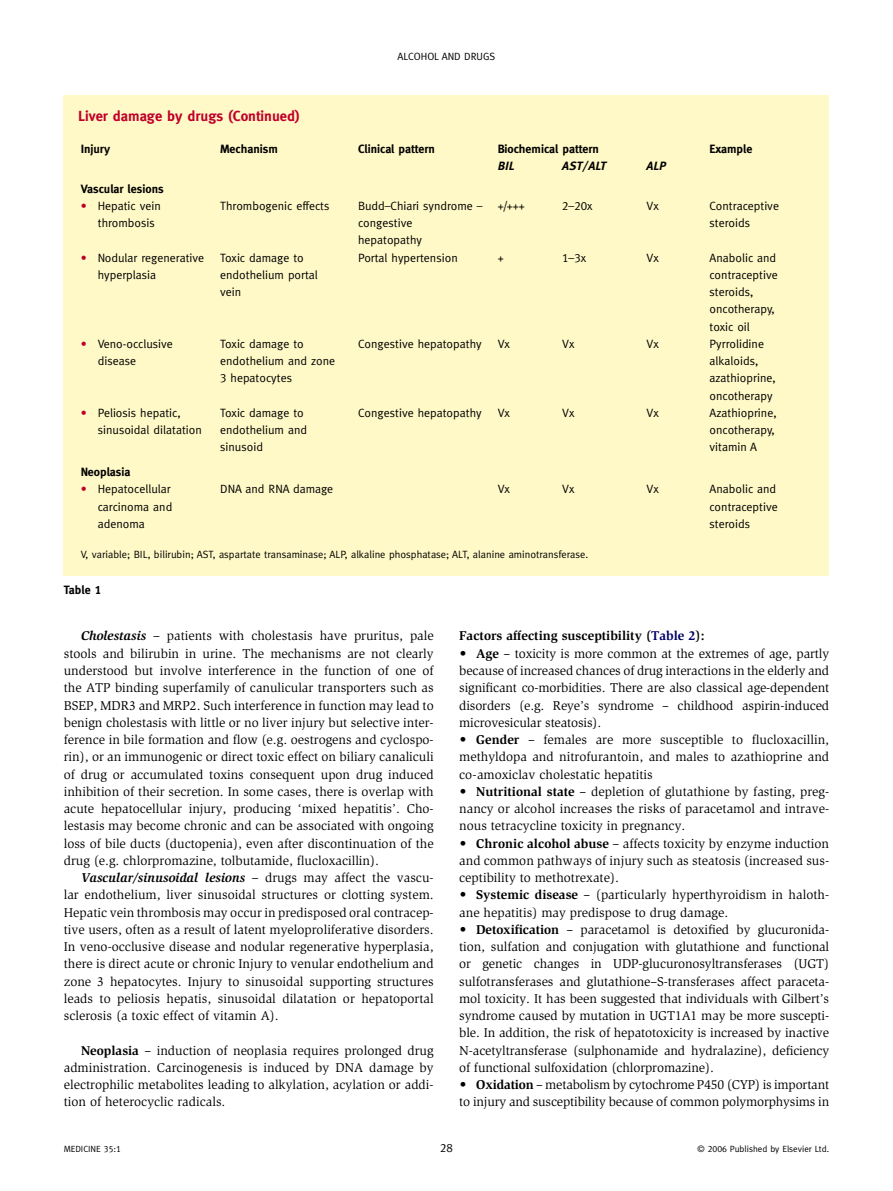
<style>
.page{position:relative;width:893px;height:1191px;background:#fff}
.page>*{position:absolute;margin:0;border:0;box-sizing:border-box;transform-origin:0 0}
.t1{font:700 14.7px "Meta Book LF";color:#c0002a}
.t2{font:13.2px/17.2px "Slimbach";color:#000;text-align:justify}
.t3{font:700 13.2px "Slimbach";color:#000}
.t4{font:12px/17.2px "Meta Book LF";color:#000}
.t5{font:700 12px "Meta Book LF";color:#000}
.t6{font:italic 700 12px "Meta Book LF";color:#000}
.t7{font:10.5px "Meta Book LF";color:#000}
.t8{font:9px "Meta Book LF";color:#000}
.s1{color:#c0002a}
.s2{font-weight:700;font-style:italic}
.s3{font-style:italic}
.s4{font-weight:700}
.s5{color:#006}
</style>
<div class="page">
<div style="left:64px;top:121px;width:765px;height:455px;background:#fff9c7"></div>
<div style="left:64px;top:96px;width:765px;height:27px;background:#fff9c7"></div>
<p class="t1" style="left:78px;top:108px;width:223px">Liver damage by drugs (Continued)</p>
<p class="t7" style="left:397px;top:50px;width:99px">Alcohol and drugs</p>
<p class="t5" style="left:81px;top:142px;width:31px">Injury</p>
<p class="t5" style="left:220px;top:142px;width:59px">Mechanism</p>
<p class="t5" style="left:358px;top:142px;width:78px">Clinical pattern</p>
<p class="t5" style="left:498px;top:142px;width:103px">Biochemical pattern</p>
<p class="t5" style="left:709px;top:142px;width:44px">Example</p>
<p class="t6" style="left:498px;top:159px;width:18px">BIL</p>
<p class="t6" style="left:562px;top:159px;width:46px">AST/ALT</p>
<p class="t6" style="left:646px;top:159px;width:21px">ALP</p>
<p class="t5" style="left:81px;top:182px;width:84px">Vascular lesions</p>
<p class="t4" style="left:98px;top:197px;width:65px;text-indent:-17px"><span class="s1">•</span> Hepatic vein thrombosis</p>
<p class="t4" style="left:220px;top:197px;width:111px">Thrombogenic effects</p>
<p class="t4" style="left:358px;top:197px;width:126px">Budd–Chiari syndrome – congestive<br>hepatopathy</p>
<p class="t4" style="left:498px;top:197px;width:29px">+/+++</p>
<p class="t4" style="left:562px;top:197px;width:32px">2–20x</p>
<p class="t4" style="left:646px;top:197px;width:14px">Vx</p>
<p class="t4" style="left:709px;top:197px;width:71px">Contraceptive steroids</p>
<p class="t4" style="left:98px;top:249px;width:108px;text-indent:-17px"><span class="s1">•</span> Nodular regenerative hyperplasia</p>
<p class="t4" style="left:220px;top:249px;width:99px">Toxic damage to endothelium portal vein</p>
<p class="t4" style="left:358px;top:249px;width:101px">Portal hypertension</p>
<p class="t4" style="left:498px;top:249px;width:7px">+</p>
<p class="t4" style="left:562px;top:249px;width:25px">1–3x</p>
<p class="t4" style="left:646px;top:249px;width:14px">Vx</p>
<p class="t4" style="left:709px;top:249px;width:70px">Anabolic and contraceptive steroids, oncotherapy, toxic oil</p>
<p class="t4" style="left:98px;top:335px;width:77px;text-indent:-17px"><span class="s1">•</span> Veno-occlusive disease</p>
<p class="t4" style="left:220px;top:335px;width:116px">Toxic damage to endothelium and zone<br>3 hepatocytes</p>
<p class="t4" style="left:358px;top:335px;width:125px">Congestive hepatopathy</p>
<p class="t4" style="left:498px;top:335px;width:14px">Vx</p>
<p class="t4" style="left:562px;top:335px;width:14px">Vx</p>
<p class="t4" style="left:646px;top:335px;width:14px">Vx</p>
<p class="t4" style="left:709px;top:335px;width:68px">Pyrrolidine alkaloids, azathioprine, oncotherapy</p>
<p class="t4" style="left:98px;top:404px;width:106px;text-indent:-17px"><span class="s1">•</span> Peliosis hepatic, sinusoidal dilatation</p>
<p class="t4" style="left:220px;top:404px;width:88px">Toxic damage to endothelium and sinusoid</p>
<p class="t4" style="left:358px;top:404px;width:125px">Congestive hepatopathy</p>
<p class="t4" style="left:498px;top:404px;width:14px">Vx</p>
<p class="t4" style="left:562px;top:404px;width:14px">Vx</p>
<p class="t4" style="left:646px;top:404px;width:14px">Vx</p>
<p class="t4" style="left:709px;top:404px;width:69px">Azathioprine, oncotherapy, vitamin A</p>
<p class="t5" style="left:81px;top:465px;width:51px">Neoplasia</p>
<p class="t4" style="left:98px;top:480px;width:76px;text-indent:-17px"><span class="s1">•</span> Hepatocellular carcinoma and adenoma</p>
<p class="t4" style="left:220px;top:480px;width:115px">DNA and RNA damage</p>
<p class="t4" style="left:498px;top:480px;width:14px">Vx</p>
<p class="t4" style="left:562px;top:480px;width:14px">Vx</p>
<p class="t4" style="left:646px;top:480px;width:14px">Vx</p>
<p class="t4" style="left:709px;top:480px;width:70px">Anabolic and contraceptive steroids</p>
<p class="t7" style="left:81px;top:548px;width:509px">V, variable; BIL, bilirubin; AST, aspartate transaminase; ALP, alkaline phosphatase; ALT, alanine aminotransferase.</p>
<p class="t5" style="left:64px;top:583px;width:39px">Table 1</p>
<p class="t2" style="left:64px;top:627px;width:371px;text-indent:17px"><span class="s2">Cholestasis</span> <span class="s3">–</span> patients with cholestasis have pruritus, pale stools and bilirubin in urine. The mechanisms are not clearly understood but involve interference in the function of one of the ATP binding superfamily of canulicular transporters such as BSEP, MDR3 and MRP2. Such interference in function may lead to benign cholestasis with little or no liver injury but selective inter&shy;ference in bile formation and flow (e.g. oestrogens and cyclospo&shy;rin), or an immunogenic or direct toxic effect on biliary canaliculi of drug or accumulated toxins consequent upon drug induced inhibition of their secretion. In some cases, there is overlap with acute hepatocellular injury, producing ‘mixed hepatitis’. Cho&shy;lestasis may become chronic and can be associated with ongoing loss of bile ducts (ductopenia), even after discontinuation of the drug (e.g. chlorpromazine, tolbutamide, flucloxacillin).</p>
<p class="t2" style="left:64px;top:869px;width:371px;text-indent:17px"><span class="s2">Vascular/sinusoidal lesions</span> <span class="s3">–</span> drugs may affect the vascu&shy;lar endothelium, liver sinusoidal structures or clotting system.<br>Hepatic vein thrombosis may occur in predisposed oral contracep&shy;tive users, often as a result of latent myeloproliferative disorders.<br>In veno-occlusive disease and nodular regenerative hyperplasia, there is direct acute or chronic Injury to venular endothelium and zone 3 hepatocytes. Injury to sinusoidal supporting structures leads to peliosis hepatis, sinusoidal dilatation or hepatoportal sclerosis (a toxic effect of vitamin A).</p>
<p class="t2" style="left:64px;top:1041px;width:371px;text-indent:17px"><span class="s4">Neoplasia</span> – induction of neoplasia requires prolonged drug administration. Carcinogenesis is induced by DNA damage by electrophilic metabolites leading to alkylation, acylation or addi&shy;tion of heterocyclic radicals.</p>
<p class="t3" style="left:459px;top:628px;width:247px">Factors affecting susceptibility (<span class="s5">Table 2</span>):</p>
<p class="t2" style="left:459px;top:645px;width:371px">• <span class="s4">Age</span> – toxicity is more common at the extremes of age, partly because of increased chances of drug interactions in the elderly and significant co-morbidities. There are also classical age-- dependent disorders (e.g. Reye’s syndrome – childhood aspirin-induced microvesicular steatosis).</p>
<p class="t2" style="left:459px;top:731px;width:371px">• <span class="s4">Gender</span> – females are more susceptible to flucloxacillin, methyldopa and nitrofurantoin, and males to azathioprine and co-amoxiclav cholestatic hepatitis</p>
<p class="t2" style="left:459px;top:783px;width:371px">• <span class="s4">Nutritional state</span> – depletion of glutathione by fasting, preg&shy;nancy or alcohol increases the risks of paracetamol and intrave&shy;nous tetracycline toxicity in pregnancy.</p>
<p class="t2" style="left:459px;top:834px;width:371px">• <span class="s4">Chronic alcohol abuse</span> – affects toxicity by enzyme induction and common pathways of injury such as steatosis (increased sus&shy;ceptibility to methotrexate).</p>
<p class="t2" style="left:459px;top:886px;width:371px">• <span class="s4">Systemic disease</span> – (particularly hyperthyroidism in haloth&shy;ane hepatitis) may predispose to drug damage.</p>
<p class="t2" style="left:459px;top:921px;width:371px">• <span class="s4">Detoxification</span> – paracetamol is detoxified by glucuronida&shy;tion, sulfation and conjugation with glutathione and functional or genetic changes in UDP-glucuronosyltransferases (UGT) sulfotransferases and glutathione–S-transferases affect paraceta&shy;mol toxicity. It has been suggested that individuals with Gilbert’s syndrome caused by mutation in UGT1A1 may be more suscepti&shy;ble. In addition, the risk of hepatotoxicity is increased by inactive N-acetyltransferase (sulphonamide and hydralazine), deficiency of functional sulfoxidation (chlorpromazine).</p>
<p class="t2" style="left:459px;top:1076px;width:371px">• <span class="s4">Oxidation</span> – metabolism by cytochrome P450 (CYP) is important to injury and susceptibility because of common polymorphysims in</p>
<p class="t8" style="left:64px;top:1143px;width:59px">MEDICINE 35:1</p>
<p class="t4" style="left:440px;top:1138px;width:14px">28</p>
<p class="t8" style="left:698px;top:1143px;width:133px">© 2006 Published by Elsevier Ltd.</p>
</div>
